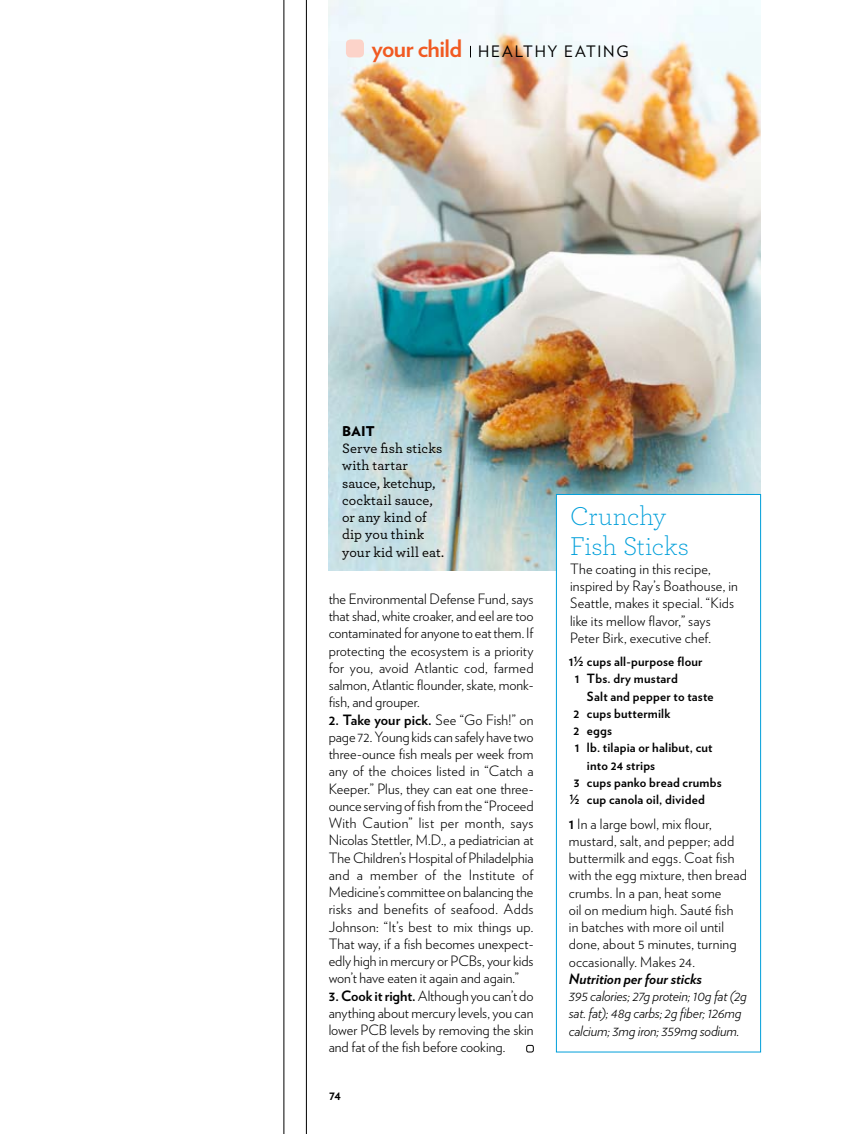
<style>
.page{position:relative;width:851px;height:1134px;background:#fff}
.page>*{position:absolute;margin:0;border:0;box-sizing:border-box;transform-origin:0 0}
.t1{font:300 27px/30px "Archer";letter-spacing:-.005em;color:#009fda}
.t2{font:15.75px "Verlag";letter-spacing:.11em;color:#000}
.t3{font:300 14.25px/17.2px "Verlag";letter-spacing:.01em;color:#000;text-align:justify}
.t4{font:italic 300 14.25px/17.2px "Verlag";letter-spacing:-.015em;color:#000}
.t5{font:500 14.25px/17.2px "Archer";letter-spacing:.005em;color:#000}
.t6{font:italic 700 14.25px "Verlag";letter-spacing:-.005em;color:#000}
.t7{font:900 13.5px "Verlag";color:#000}
.t8{font:700 12.75px/17.2px "Verlag";letter-spacing:.015em;color:#000}
.s1{font-weight:700;font-size:24px;color:#f15a22}
.s2{font-weight:700}
</style>
<div class="page">
<hr style="left:306px;top:0;width:1px;height:1134px;background:#000">
<hr style="left:283px;top:0;width:1px;height:1134px;background:#000">
<img style="left:328px;top:0;width:432px;height:571px">
<div style="left:526px;top:1045px;width:7px;height:7px;border:1px solid #000;border-radius:2px"></div>
<div style="left:556px;top:494px;width:204px;height:558px;background:#fff;border:1px solid #009fda"></div>
<div style="left:346px;top:39px;width:18px;height:18px;background:#fcd3c9;border-radius:4px"></div>
<p class="t2" style="left:372px;top:40px;width:258px"><span class="s1">your child</span> HEALTHY EATING</p>
<p class="t7" style="left:342px;top:420px;width:34px">Bait</p>
<p class="t5" style="left:342px;top:439px;width:103px">Serve fish sticks with tartar sauce, ketchup, cocktail sauce, or any kind of dip you think your kid will eat.</p>
<p class="t3" style="left:328px;top:589px;width:206px">the Environmental Defense Fund, says that shad, white croaker, and eel are too contaminated for anyone to eat them. If protecting the ecosystem is a priority for you, avoid Atlantic cod, farmed salmon, Atlantic flounder, skate, monk&shy;fish, and grouper.</p>
<p class="t3" style="left:328px;top:710px;width:206px"><span class="s2">2. Take your pick.</span> See “Go Fish!” on page 72. Young kids can safely have two three-ounce fish meals per week from any of the choices listed in “Catch a Keeper.” Plus, they can eat one three&shy;ounce serving of fish from the “Proceed With Caution” list per month, says Nicolas Stettler, M.D., a pediatrician at The Children’s Hospital of Philadelphia and a member of the Institute of Medicine’s committee on balancing the risks and benefits of seafood. Adds Johnson: “It’s best to mix things up.<br>That way, if a fish becomes unexpect&shy;edly high in mercury or PCBs, your kids won’t have eaten it again and again.”</p>
<p class="t3" style="left:328px;top:986px;width:206px"><span class="s2">3. Cook it right.</span> Although you can’t do anything about mercury levels, you can lower PCB levels by removing the skin and fat of the fish before cooking.</p>
<p class="t8" style="left:329px;top:1086px;width:13px">74</p>
<h1 class="t1" style="left:570px;top:500px;width:120px">Crunchy<br>Fish Sticks</h1>
<p class="t3" style="left:570px;top:559px;width:169px;text-align:left">The coating in this recipe, inspired by Ray’s Boathouse, in<br>Seattle, makes it special. “Kids like its mellow flavor,” says<br>Peter Birk, executive chef.</p>
<p class="t8" style="left:574px;top:652px;width:129px;text-indent:-6px">1½ cups all-purpose flour<br>1 Tbs. dry mustard</p>
<p class="t8" style="left:587px;top:687px;width:128px">Salt and pepper to taste</p>
<p class="t8" style="left:573px;top:704px;width:98px">2 cups buttermilk</p>
<p class="t8" style="left:573px;top:721px;width:40px">2 eggs</p>
<p class="t8" style="left:574px;top:739px;width:139px">1 lb. tilapia or halibut, cut</p>
<p class="t8" style="left:587px;top:756px;width:70px">into 24 strips</p>
<p class="t8" style="left:573px;top:773px;width:149px">3 cups panko bread crumbs</p>
<p class="t8" style="left:570px;top:790px;width:136px">½ cup canola oil, divided</p>
<p class="t3" style="left:568px;top:814px;width:180px;text-align:left"><span class="s2">1</span> In a large bowl, mix flour, mustard, salt, and pepper; add buttermilk and eggs. Coat fish with the egg mixture, then bread crumbs. In a pan, heat some<br>oil on medium high. Sauté fish<br>in batches with more oil until done, about 5 minutes, turning occasionally. Makes 24.</p>
<p class="t6" style="left:568px;top:967px;width:135px">Nutrition per four sticks</p>
<p class="t4" style="left:568px;top:986px;width:180px">395 calories; 27g protein; 10g fat (2g sat. fat); 48g carbs; 2g fiber; 126mg calcium; 3mg iron; 359mg sodium.</p>
</div>
